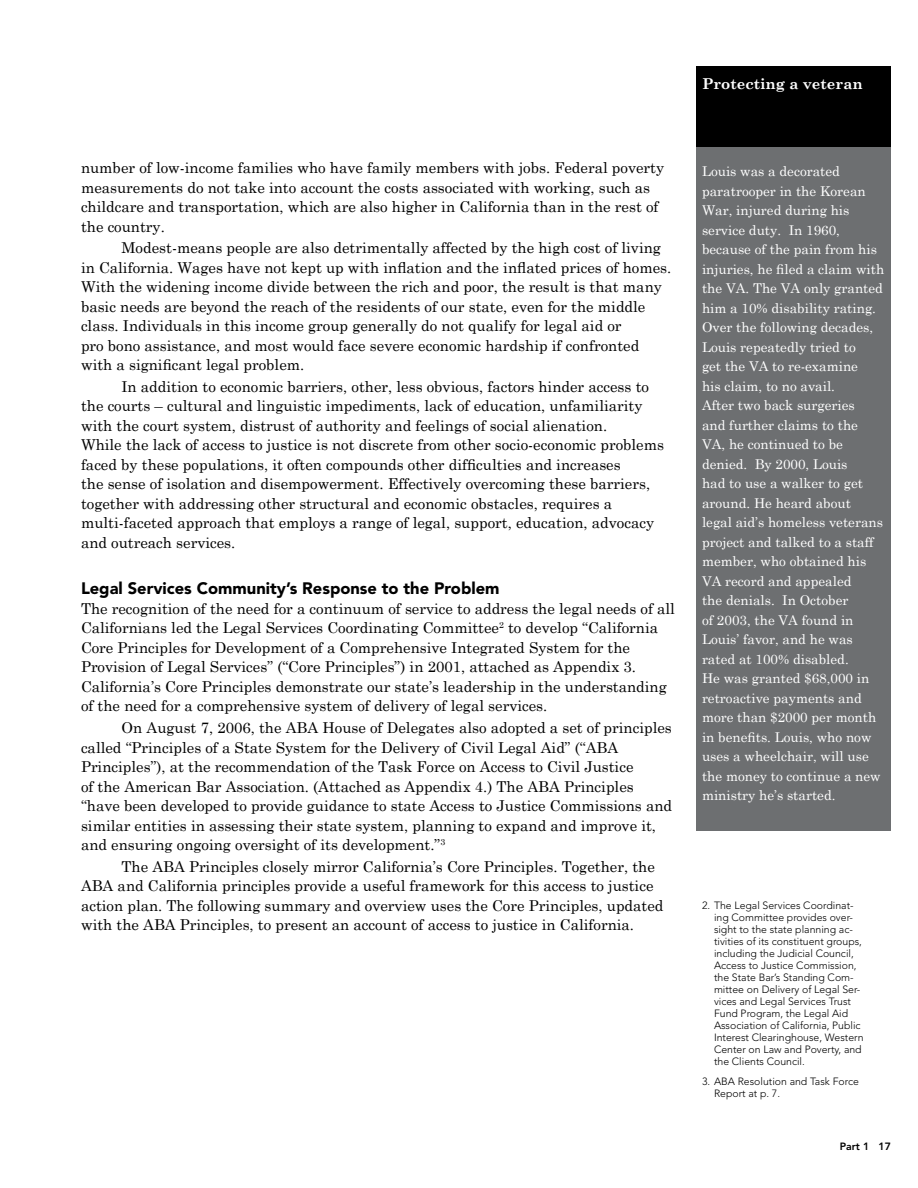
<style>
.page{position:relative;width:918px;height:1188px;background:#fff}
.page>*{position:absolute;margin:0;border:0;box-sizing:border-box;transform-origin:0 0}
.t1{font:900 16.5px "Avenir";color:#000}
.t2{font:15px/19.5px "Century Schoolbook";color:#000}
.t3{font:700 15px "Century Schoolbook";color:#fff}
.t4{font:13.5px/19.5px "Century Schoolbook";color:#fff}
.t5{font:300 10.5px/12px "Avenir";color:#000}
.t6{font:800 10.5px "Avenir";color:#000}
</style>
<div class="page">
<div style="left:697px;top:66px;width:194px;height:765px;background:#6d6f71"></div>
<div style="left:697px;top:66px;width:194px;height:81px;background:#000"></div>
<p class="t3" style="left:702px;top:75px;width:162px">Protecting a veteran</p>
<p class="t2" style="left:81px;top:158px;width:585px">number of low-income families who have family members with jobs. Federal poverty measurements do not take into account the costs associated with working, such as childcare and transportation, which are also higher in California than in the rest of the country.</p>
<p class="t2" style="left:81px;top:238px;width:592px;text-indent:40px">Modest-means people are also detrimentally affected by the high cost of living in California. Wages have not kept up with inflation and the inflated prices of homes.<br>With the widening income divide between the rich and poor, the result is that many basic needs are beyond the reach of the residents of our state, even for the middle class. Individuals in this income group generally do not qualify for legal aid or<br>pro bono assistance, and most would face severe economic hardship if confronted with a significant legal problem.</p>
<p class="t2" style="left:81px;top:376px;width:585px;text-indent:40px">In addition to economic barriers, other, less obvious, factors hinder access to the courts – cultural and linguistic impediments, lack of education, unfamiliarity with the court system, distrust of authority and feelings of social alienation.<br>While the lack of access to justice is not discrete from other socio-economic problems faced by these populations, it often compounds other difficulties and increases<br>the sense of isolation and disempowerment. Effectively overcoming these barriers, together with addressing other structural and economic obstacles, requires a multi-faceted approach that employs a range of legal, support, education, advocacy and outreach services.</p>
<p class="t1" style="left:81px;top:579px;width:420px">Legal Services Community’s Response to the Problem</p>
<p class="t2" style="left:81px;top:598px;width:595px">The recognition of the need for a continuum of service to address the legal needs of all Californians led the Legal Services Coordinating Committee<sup>2</sup> to develop “California Core Principles for Development of a Comprehensive Integrated System for the Provision of Legal Services” (“Core Principles”) in 2001, attached as Appendix 3.<br>California’s Core Principles demonstrate our state’s leadership in the understanding of the need for a comprehensive system of delivery of legal services.</p>
<p class="t2" style="left:81px;top:718px;width:593px;text-indent:40px">On August 7, 2006, the ABA House of Delegates also adopted a set of principles called “Principles of a State System for the Delivery of Civil Legal Aid” (“ABA Principles”), at the recommendation of the Task Force on Access to Civil Justice<br>of the American Bar Association. (Attached as Appendix 4.) The ABA Principles “have been developed to provide guidance to state Access to Justice Commissions and similar entities in assessing their state system, planning to expand and improve it, and ensuring ongoing oversight of its development.”<sup>3</sup></p>
<p class="t2" style="left:81px;top:856px;width:584px;text-indent:40px">The ABA Principles closely mirror California’s Core Principles. Together, the ABA and California principles provide a useful framework for this access to justice action plan. The following summary and overview uses the Core Principles, updated with the ABA Principles, to present an account of access to justice in California.</p>
<p class="t4" style="left:702px;top:162px;width:184px">Louis was a decorated paratrooper in the Korean<br>War, injured during his service duty. In 1960, because of the pain from his injuries, he filed a claim with the VA. The VA only granted him a 10% disability rating.<br>Over the following decades,<br>Louis repeatedly tried to<br>get the VA to re-examine<br>his claim, to no avail.<br>After two back surgeries<br>and further claims to the<br>VA, he continued to be denied. By 2000, Louis<br>had to use a walker to get around. He heard about legal aid’s homeless veterans project and talked to a staff member, who obtained his<br>VA record and appealed<br>the denials. In October<br>of 2003, the VA found in<br>Louis’ favor, and he was rated at 100% disabled.<br>He was granted $68,000 in retroactive payments and more than $2000 per month in benefits. Louis, who now uses a wheelchair, will use the money to continue a new ministry he’s started.</p>
<p class="t5" style="left:714px;top:899px;width:151px;text-indent:-12px">2. The Legal Services Coordinat&shy;ing Committee provides over&shy;sight to the state planning ac&shy;tivities of its constituent groups, including the Judicial Council,<br>Access to Justice Commission, the State Bar’s Standing Com&shy;mittee on Delivery of Legal Ser&shy;vices and Legal Services Trust<br>Fund Program, the Legal Aid<br>Association of California, Public<br>Interest Clearinghouse, Western<br>Center on Law and Poverty, and the Clients Council.</p>
<p class="t5" style="left:714px;top:1076px;width:146px;text-indent:-12px">3. ABA Resolution and Task Force<br>Report at p. 7.</p>
<p class="t6" style="left:840px;top:1140px;width:53px">Part 1 17</p>
</div>
